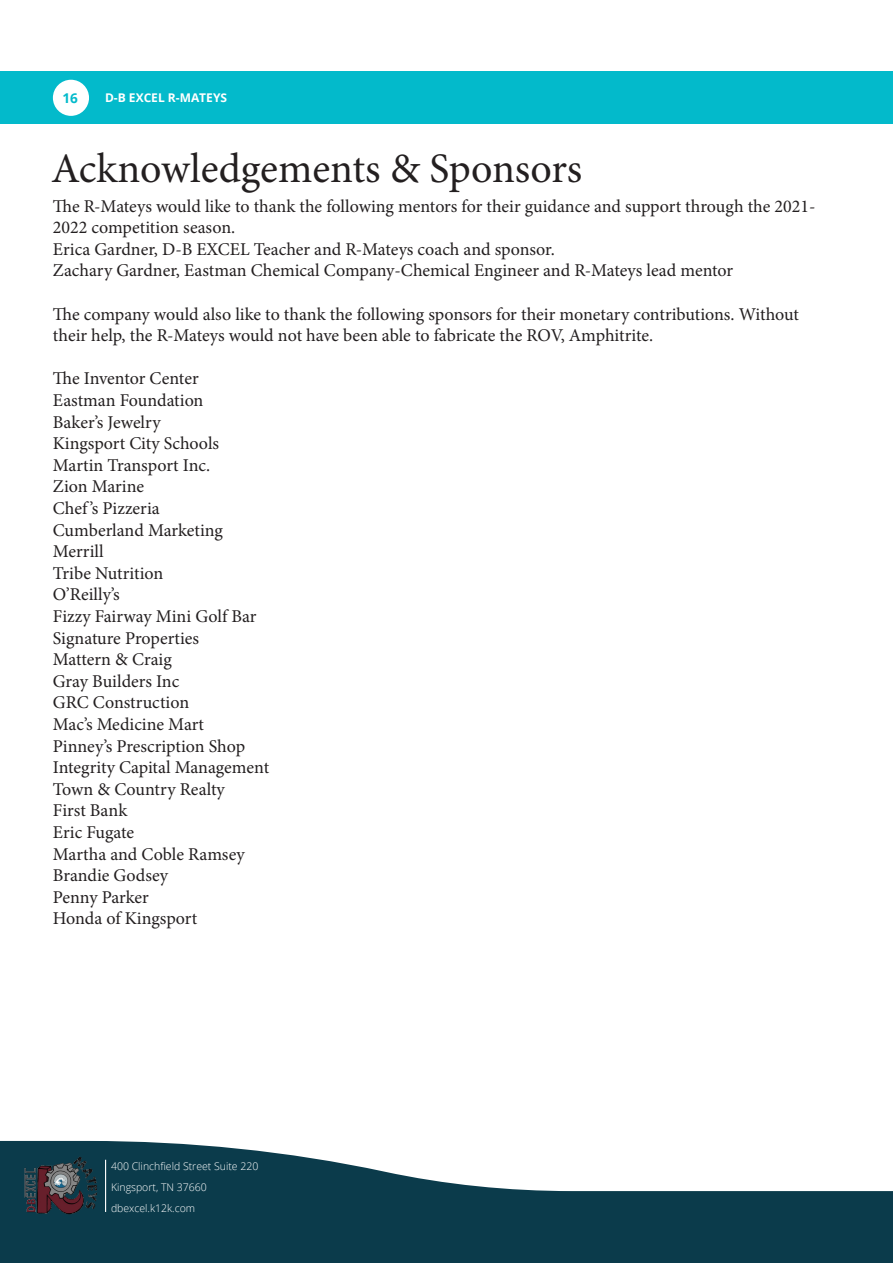
<style>
.page{position:relative;width:893px;height:1263px;background:#fff}
.page>*{position:absolute;margin:0;border:0;box-sizing:border-box;transform-origin:0 0}
.Section_Header{font:42px "Minion Pro";letter-spacing:-.005em;color:#231f20}
.t1{font:18px/21.6px "Minion Pro";letter-spacing:-.005em;color:#231f20}
.t2{font:700 13.5px "Open Sans";color:#03bacb}
.t3{font:700 12px "Open Sans";color:#fff}
.t4{font:300 10.5px/21px "Open Sans";color:#fff}
</style>
<div class="page">
<svg style="left:0;top:1141px;width:893px;height:122px;fill:#0b3b4b"></svg>
<img style="left:10px;top:1142px;width:99px;height:98px">
<div style="left:0;top:71px;width:893px;height:52px;background:#03bacb"></div>
<hr style="left:105px;top:1160px;width:1px;height:52px;background:#fff">
<div style="left:53px;top:80px;width:36px;height:36px;background:#fff;border-radius:50%"></div>
<p class="t2" style="left:62px;top:89px;width:17px">16</p>
<p class="t3" style="left:105px;top:90px;width:124px">D-B EXCEL R-MATEYS</p>
<p class="Section_Header" style="left:51px;top:141px;width:533px">Acknowledgements &amp; Sponsors</p>
<p class="t1" style="left:53px;top:195px;width:764px">The R-Mateys would like to thank the following mentors for their guidance and support through the 2021-<br>2022 competition season.</p>
<p class="t1" style="left:53px;top:238px;width:503px">Erica Gardner, D-B EXCEL Teacher and R-Mateys coach and sponsor.</p>
<p class="t1" style="left:53px;top:260px;width:682px">Zachary Gardner, Eastman Chemical Company-Chemical Engineer and R-Mateys lead mentor</p>
<p class="t1" style="left:53px;top:303px;width:748px">The company would also like to thank the following sponsors for their monetary contributions. Without their help, the R-Mateys would not have been able to fabricate the ROV, Amphitrite.</p>
<p class="t1" style="left:53px;top:368px;width:147px">The Inventor Center</p>
<p class="t1" style="left:53px;top:390px;width:152px">Eastman Foundation</p>
<p class="t1" style="left:53px;top:411px;width:109px">Baker’s Jewelry</p>
<p class="t1" style="left:53px;top:433px;width:168px">Kingsport City Schools</p>
<p class="t1" style="left:53px;top:454px;width:159px">Martin Transport Inc.</p>
<p class="t1" style="left:53px;top:476px;width:93px">Zion Marine</p>
<p class="t1" style="left:53px;top:498px;width:108px">Chef ’s Pizzeria</p>
<p class="t1" style="left:53px;top:519px;width:172px">Cumberland Marketing</p>
<p class="t1" style="left:53px;top:541px;width:52px">Merrill</p>
<p class="t1" style="left:53px;top:562px;width:112px">Tribe Nutrition</p>
<p class="t1" style="left:53px;top:584px;width:68px">O’Reilly’s</p>
<p class="t1" style="left:53px;top:606px;width:205px">Fizzy Fairway Mini Golf Bar</p>
<p class="t1" style="left:53px;top:627px;width:148px">Signature Properties</p>
<p class="t1" style="left:53px;top:649px;width:120px">Mattern &amp; Craig</p>
<p class="t1" style="left:53px;top:670px;width:128px">Gray Builders Inc</p>
<p class="t1" style="left:53px;top:692px;width:138px">GRC Construction</p>
<p class="t1" style="left:53px;top:714px;width:153px">Mac’s Medicine Mart</p>
<p class="t1" style="left:53px;top:735px;width:194px">Pinney’s Prescription Shop</p>
<p class="t1" style="left:53px;top:757px;width:218px">Integrity Capital Management</p>
<p class="t1" style="left:53px;top:778px;width:173px">Town &amp; Country Realty</p>
<p class="t1" style="left:53px;top:800px;width:76px">First Bank</p>
<p class="t1" style="left:53px;top:822px;width:83px">Eric Fugate</p>
<p class="t1" style="left:53px;top:843px;width:193px">Martha and Coble Ramsey</p>
<p class="t1" style="left:53px;top:865px;width:117px">Brandie Godsey</p>
<p class="t1" style="left:53px;top:886px;width:98px">Penny Parker</p>
<p class="t1" style="left:53px;top:908px;width:146px">Honda of Kingsport</p>
<p class="t4" style="left:111px;top:1155px;width:149px">400 Clinchfield Street Suite 220<br>Kingsport, TN 37660 dbexcel.k12k.com</p>
</div>
